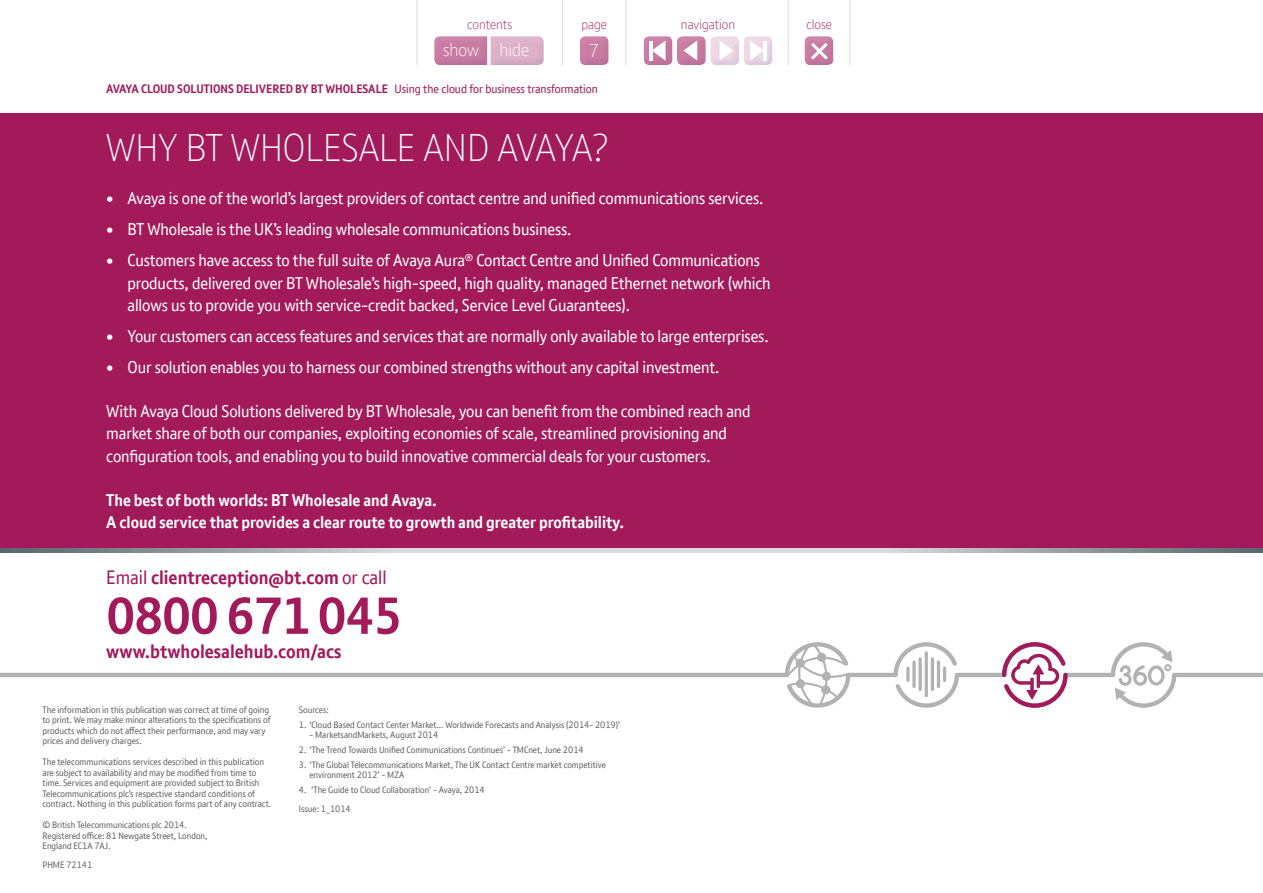
<style>
.page{position:relative;width:1263px;height:893px;background:#fff}
.page>*{position:absolute;margin:0;border:0;box-sizing:border-box;transform-origin:0 0}
.t1{font:700 50.25px "BT Font";letter-spacing:-.02em;color:#a21a5a}
.t2{font:300 37.5px "BT Font";color:#fff}
.t3{font:700 18.9px "BT Font";color:#a21a5a}
.t4{font:300 18px "BT Font";color:#fff}
.t5{font:16.5px/22.5px "BT Font";letter-spacing:-.005em;color:#fff}
.t6{font:700 16.5px/22.5px "BT Font";color:#fff}
.t7{font:300 13.5px "BT Font";color:#a21a5a}
.t8{font:700 11.85px "BT Font";color:#a21a5a}
.t9{font:9.15px/10.5px "BT Font";color:#646363}
.t10{font:9px/10.5px "BT Font";color:#646363}
.s1{font-weight:400}
</style>
<div class="page">
<div style="left:0;top:113px;width:1263px;height:438px;background:#a21a5a"></div>
<svg style="left:0;top:549px;width:1263px;height:4px;background:#b0b4b7"></svg>
<svg style="left:0;top:642px;width:1263px;height:66px"></svg>
<svg style="left:1002px;top:642px;width:65px;height:66px"></svg>
<svg style="left:496px;top:36px;width:48px;height:29px"></svg>
<div style="left:430px;top:33px;width:66px;height:34px;background:#1e3582;opacity:.75"></div>
<hr style="left:417px;top:0;width:1px;height:65px;background:#dadada">
<div style="left:800px;top:36px;width:42px;height:31px;background:#1e3582;opacity:.75"></div>
<svg style="left:811px;top:43px;width:17px;height:17px"></svg>
<div style="left:639px;top:36px;width:42px;height:31px;background:#1e3582;opacity:.75"></div>
<div style="left:706px;top:36px;width:42px;height:31px;background:#1e3582;opacity:.75"></div>
<div style="left:668px;top:27px;width:42px;height:39px;background:#fff;opacity:.75"></div>
<div style="left:673px;top:36px;width:41px;height:31px;background:#1e3582;opacity:.75"></div>
<div style="left:735px;top:27px;width:42px;height:39px;background:#fff;opacity:.75"></div>
<div style="left:739px;top:36px;width:42px;height:31px;background:#1e3582;opacity:.75"></div>
<svg style="left:652px;top:40px;width:13px;height:21px"></svg>
<svg style="left:750px;top:40px;width:14px;height:21px"></svg>
<svg style="left:683px;top:40px;width:14px;height:21px"></svg>
<svg style="left:720px;top:40px;width:13px;height:21px"></svg>
<hr style="left:649px;top:41px;width:3px;height:19px;background:#fff">
<hr style="left:763px;top:41px;width:3px;height:19px;background:#fff">
<div style="left:576px;top:36px;width:41px;height:31px;background:#1e3582;opacity:.75"></div>
<hr style="left:788px;top:0;width:1px;height:65px;background:#dadada">
<hr style="left:562px;top:0;width:1px;height:65px;background:#dadada">
<hr style="left:850px;top:0;width:1px;height:65px;background:#dadada">
<hr style="left:626px;top:0;width:1px;height:65px;background:#dadada">
<p class="t7" style="left:467px;top:16px;width:46px">contents</p>
<p class="t4" style="left:443px;top:38px;width:88px">show hide</p>
<p class="t7" style="left:581px;top:16px;width:27px">page</p>
<p class="t7" style="left:681px;top:16px;width:56px">navigation</p>
<p class="t7" style="left:806px;top:16px;width:27px">close</p>
<p class="t4" style="left:589px;top:39px;width:12px">7</p>
<p class="t8" style="left:106px;top:81px;width:493px">AVAYA CLOUD SOLUTIONS DELIVERED BY BT WHOLESALE <span class="s1">Using the cloud for business transformation</span></p>
<h2 class="t2" style="left:106px;top:123px;width:504px">WHY BT WHOLESALE AND AVAYA?</h2>
<p class="t5" style="left:106px;top:187px;width:659px">• Avaya is one of the world’s largest providers of contact centre and unified communications services.</p>
<p class="t5" style="left:106px;top:218px;width:467px">• BT Wholesale is the UK’s leading wholesale communications business.</p>
<p class="t5" style="left:128px;top:249px;width:645px;text-indent:-21px">• Customers have access to the full suite of Avaya Aura<sup>®</sup> Contact Centre and Unified Communications products, delivered over BT Wholesale’s high-speed, high quality, managed Ethernet network (which allows us to provide you with service-credit backed, Service Level Guarantees).</p>
<p class="t5" style="left:106px;top:325px;width:664px">• Your customers can access features and services that are normally only available to large enterprises.</p>
<p class="t5" style="left:106px;top:356px;width:615px">• Our solution enables you to harness our combined strengths without any capital investment.</p>
<p class="t5" style="left:106px;top:400px;width:646px">With Avaya Cloud Solutions delivered by BT Wholesale, you can benefit from the combined reach and market share of both our companies, exploiting economies of scale, streamlined provisioning and configuration tools, and enabling you to build innovative commercial deals for your customers.</p>
<p class="t6" style="left:106px;top:488px;width:519px">The best of both worlds: BT Wholesale and Avaya.<br>A cloud service that provides a clear route to growth and greater profitability.</p>
<p class="t3" style="left:106px;top:565px;width:282px"><span class="s1">Email</span> clientreception@bt.com <span class="s1">or call</span></p>
<h1 class="t1" style="left:106px;top:583px;width:297px">0800 671 045</h1>
<p class="t3" style="left:106px;top:639px;width:237px">www.btwholesalehub.com/acs</p>
<p class="t9" style="left:43px;top:704px;width:230px">The information in this publication was correct at time of going to print. We may make minor alterations to the specifications of products which do not affect their performance, and may vary prices and delivery charges.</p>
<p class="t9" style="left:43px;top:757px;width:230px">The telecommunications services described in this publication are subject to availability and may be modified from time to time. Services and equipment are provided subject to British Telecommunications plc’s respective standard conditions of contract. Nothing in this publication forms part of any contract.</p>
<p class="t10" style="left:43px;top:820px;width:166px">© British Telecommunications plc 2014.<br>Registered office: 81 Newgate Street, London,<br>England EC1A 7AJ.</p>
<p class="t10" style="left:43px;top:860px;width:51px">PHME 72141</p>
<p class="t10" style="left:299px;top:704px;width:31px">Sources:</p>
<p class="t10" style="left:299px;top:719px;width:323px">1. ‘Cloud Based Contact Center Market… Worldwide Forecasts and Analysis (2014- 2019)’</p>
<p class="t10" style="left:309px;top:729px;width:130px">- MarketsandMarkets, August 2014</p>
<p class="t10" style="left:299px;top:744px;width:286px">2. ‘The Trend Towards Unified Communications Continues’ - TMCnet, June 2014</p>
<p class="t10" style="left:309px;top:759px;width:298px;text-indent:-11px">3. ‘The Global Telecommunications Market, The UK Contact Centre market competitive environment 2012’ - MZA</p>
<p class="t10" style="left:299px;top:780px;width:187px;line-height:19px">4. ‘The Guide to Cloud Collaboration’ - Avaya, 2014<br>Issue: 1_1014</p>
</div>
